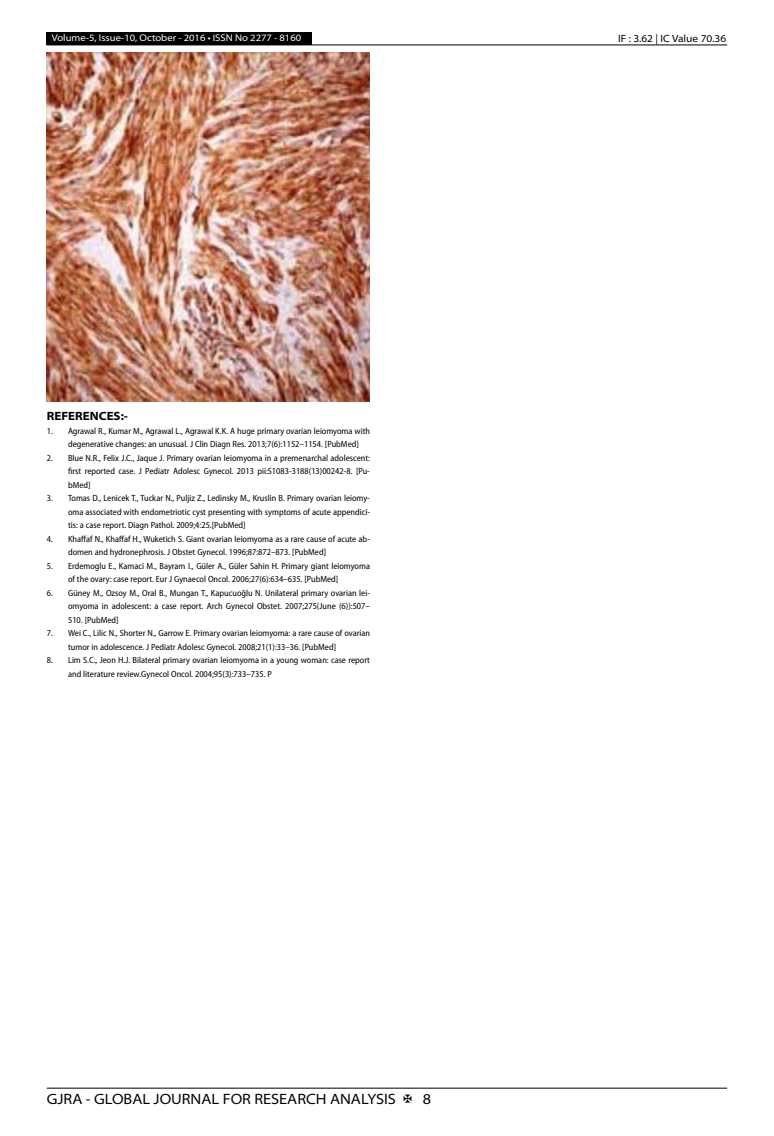
<style>
.page{position:relative;width:774px;height:1136px;background:#fff}
.page>*{position:absolute;margin:0;border:0;box-sizing:border-box;transform-origin:0 0}
.t1{font:semi-expanded 15px "Myriad Pro";color:#000}
.t2{font:700 semi-expanded 12px "Myriad Pro";color:#000}
.t3{font:semi-expanded 10.5px "Myriad Pro";color:#000}
.t4{font:semi-expanded 9.75px "Myriad Pro";color:#fff}
.t5{font:semi-condensed 9px/13.5px "Myriad Pro";color:#000}
</style>
<div class="page">
<hr style="left:47px;top:1087px;width:680px;height:1px;background:#000">
<div style="left:47px;top:32px;width:265px;height:13px;background:#000"></div>
<hr style="left:47px;top:45px;width:680px;height:1px;background:#000">
<img style="left:47px;top:53px;width:323px;height:348px">
<p class="t4" style="left:52px;top:32px;width:251px">Volume-5, Issue-10, October - 2016 • ISSN No 2277 - 8160</p>
<p class="t3" style="left:618px;top:32px;width:110px">IF : 3.62 | IC Value 70.36</p>
<h2 class="t2" style="left:47px;top:409px;width:83px">REFERENCES:-</h2>
<p class="t5" style="left:68px;top:424px;width:303px;text-indent:-21px">1. Agrawal R., Kumar M., Agrawal L., Agrawal K.K. A huge primary ovarian leiomyoma with degenerative changes: an unusual. J Clin Diagn Res. 2013;7(6):1152–1154. [PubMed]</p>
<p class="t5" style="left:68px;top:451px;width:303px;text-align:justify;text-indent:-21px">2. Blue N.R., Felix J.C., Jaque J. Primary ovarian leiomyoma in a premenarchal adolescent: first reported case. J Pediatr Adolesc Gynecol. 2013 pii:S1083-3188(13)00242-8. [Pu&shy;bMed]</p>
<p class="t5" style="left:68px;top:491px;width:303px;text-align:justify;text-indent:-21px">3. Tomas D., Lenicek T., Tuckar N., Puljiz Z., Ledinsky M., Kruslin B. Primary ovarian leiomy&shy;oma associated with endometriotic cyst presenting with symptoms of acute appendici&shy;tis: a case report. Diagn Pathol. 2009;4:25.[PubMed]</p>
<p class="t5" style="left:68px;top:532px;width:303px;text-indent:-21px">4. Khaffaf N., Khaffaf H., Wuketich S. Giant ovarian leiomyoma as a rare cause of acute ab&shy;domen and hydronephrosis. J Obstet Gynecol. 1996;87:872–873. [PubMed]</p>
<p class="t5" style="left:68px;top:559px;width:303px;text-indent:-21px">5. Erdemoglu E., Kamaci M., Bayram I., Güler A., Güler Sahin H. Primary giant leiomyoma of the ovary: case report. Eur J Gynaecol Oncol. 2006;27(6):634–635. [PubMed]</p>
<p class="t5" style="left:68px;top:586px;width:303px;text-align:justify;text-indent:-21px">6. Güney M., Ozsoy M., Oral B., Mungan T., Kapucuoğlu N. Unilateral primary ovarian lei&shy;omyoma in adolescent: a case report. Arch Gynecol Obstet. 2007;275(June (6)):507– 510. [PubMed]</p>
<p class="t5" style="left:68px;top:626px;width:303px;text-indent:-21px">7. Wei C., Lilic N., Shorter N., Garrow E. Primary ovarian leiomyoma: a rare cause of ovarian tumor in adolescence. J Pediatr Adolesc Gynecol. 2008;21(1):33–36. [PubMed]</p>
<p class="t5" style="left:68px;top:653px;width:303px;text-indent:-21px">8. Lim S.C., Jeon H.J. Bilateral primary ovarian leiomyoma in a young woman: case report and literature review.Gynecol Oncol. 2004;95(3):733–735. P</p>
<h1 class="t1" style="left:47px;top:1090px;width:351px">GJRA - GLOBAL JOURNAL FOR RESEARCH ANALYSIS</h1>
<h1 class="t1" style="left:423px;top:1090px;width:10px">8</h1>
</div>
